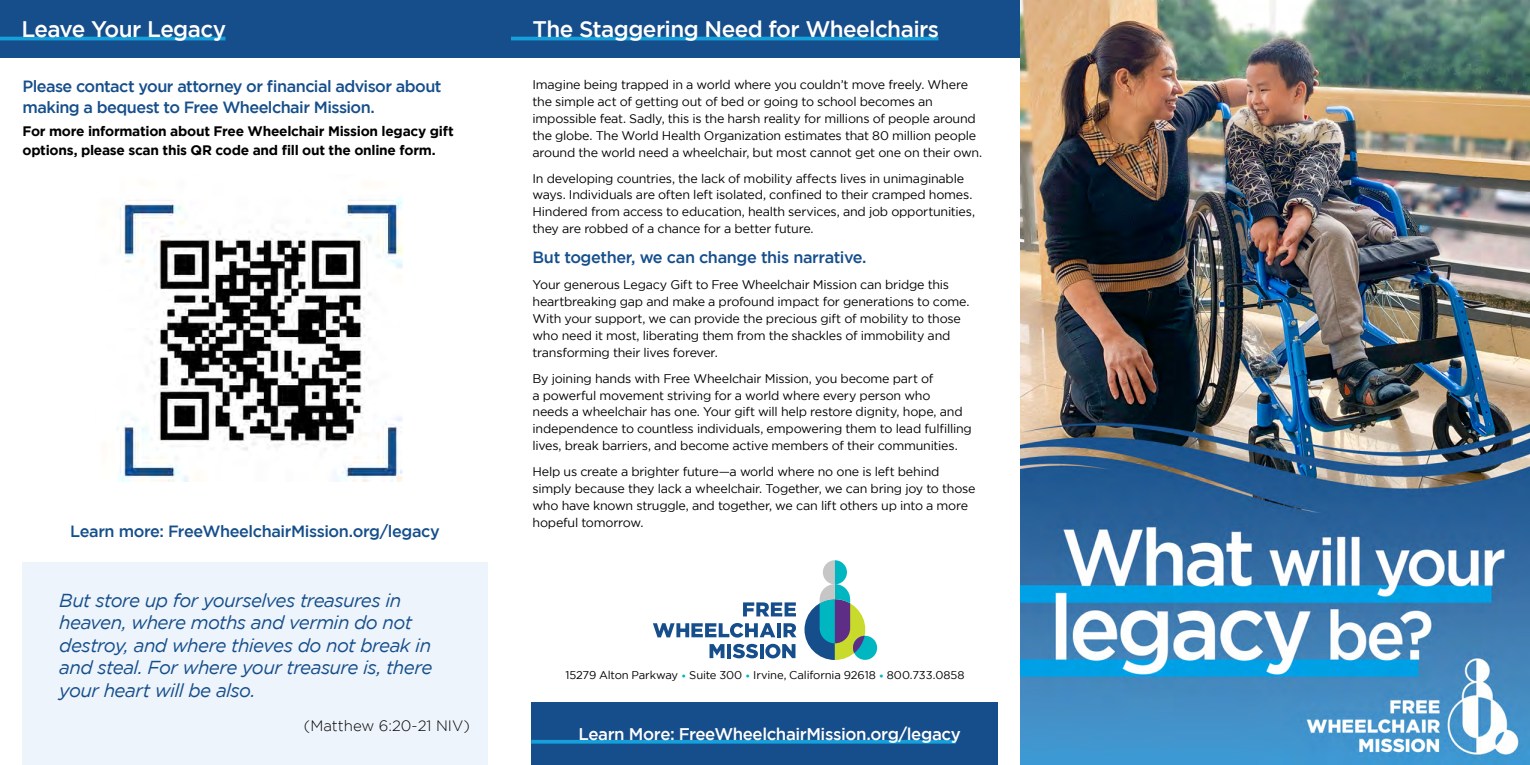
<style>
.page{position:relative;width:1530px;height:765px;background:#fff}
.page>*{position:absolute;margin:0;border:0;box-sizing:border-box;transform-origin:0 0}
.t1{font:500 22.5px "Gotham";letter-spacing:-.025em;color:#fff}
.t2{font:italic 18.75px/22.5px "Gotham";letter-spacing:-.03em;color:#154e8b}
.t3{font:500 16.88px "Gotham";letter-spacing:-.025em;color:#fff}
.t4{font:500 16.25px/21.2px "Gotham";letter-spacing:-.03em;color:#154e8b}
.t5{font:300 15px "Gotham";color:#000}
.t6{font:700 13.75px/18.8px "Gotham";letter-spacing:-.02em;color:#000}
.t7{font:12.5px/16.9px "Gotham";letter-spacing:-.015em;color:#000}
.t8{font:11.25px "Gotham";letter-spacing:-.015em;color:#000}
.s1{color:#00b6c1}
</style>
<div class="page">
<div style="left:22px;top:562px;width:466px;height:203px;background:#eef4fb"></div>
<div style="left:510px;top:0;width:510px;height:58px;background:#154e8b"></div>
<hr style="left:510px;top:37px;width:428px;height:3px;background:#16a0db">
<div style="left:0;top:0;width:510px;height:58px;background:#154e8b"></div>
<hr style="left:0;top:37px;width:225px;height:3px;background:#16a0db">
<svg style="left:743px;top:602px;width:53px;height:14px"></svg>
<svg style="left:653px;top:623px;width:122px;height:15px"></svg>
<hr style="left:777px;top:623px;width:4px;height:14px;background:#154e8b">
<svg style="left:784px;top:623px;width:12px;height:14px"></svg>
<svg style="left:710px;top:644px;width:14px;height:14px"></svg>
<hr style="left:727px;top:644px;width:4px;height:14px;background:#154e8b">
<svg style="left:733px;top:644px;width:25px;height:14px"></svg>
<hr style="left:760px;top:644px;width:4px;height:14px;background:#154e8b">
<svg style="left:765px;top:644px;width:30px;height:14px"></svg>
<div style="left:853px;top:636px;width:24px;height:24px;background:#00b6c1;border-radius:50%"></div>
<svg style="left:805px;top:560px;width:60px;height:100px"></svg>
<div style="left:531px;top:703px;width:467px;height:62px;background:#154e8b"></div>
<svg style="left:531px;top:740px;width:425px;height:4px;background:#1598d3"></svg>
<img style="left:1020px;top:0;width:510px;height:765px">
<img style="left:118px;top:197px;width:285px;height:285px">
<h1 class="t1" style="left:21px;top:16px;width:206px">Leave Your Legacy</h1>
<h1 class="t1" style="left:532px;top:16px;width:408px">The Staggering Need for Wheelchairs</h1>
<h3 class="t4" style="left:22px;top:75px;width:421px">Please contact your attorney or financial advisor about making a bequest to Free Wheelchair Mission.</h3>
<p class="t6" style="left:22px;top:122px;width:433px">For more information about Free Wheelchair Mission legacy gift options, please scan this QR code and fill out the online form.</p>
<h3 class="t4" style="left:70px;top:520px;width:371px">Learn more: FreeWheelchairMission.org/legacy</h3>
<h2 class="t2" style="left:59px;top:589px;width:375px">But store up for yourselves treasures in heaven, where moths and vermin do not destroy, and where thieves do not break in and steal. For where your treasure is, there your heart will be also.</h2>
<p class="t5" style="left:304px;top:717px;width:167px">(Matthew 6:20-21 NIV)</p>
<p class="t7" style="left:532px;top:76px;width:451px">Imagine being trapped in a world where you couldn’t move freely. Where the simple act of getting out of bed or going to school becomes an impossible feat. Sadly, this is the harsh reality for millions of people around the globe. The World Health Organization estimates that 80 million people around the world need a wheelchair, but most cannot get one on their own.</p>
<p class="t7" style="left:532px;top:170px;width:444px">In developing countries, the lack of mobility affects lives in unimaginable ways. Individuals are often left isolated, confined to their cramped homes.<br>Hindered from access to education, health services, and job opportunities, they are robbed of a chance for a better future.</p>
<h3 class="t4" style="left:532px;top:247px;width:336px">But together, we can change this narrative.</h3>
<p class="t7" style="left:532px;top:276px;width:439px">Your generous Legacy Gift to Free Wheelchair Mission can bridge this heartbreaking gap and make a profound impact for generations to come.<br>With your support, we can provide the precious gift of mobility to those who need it most, liberating them from the shackles of immobility and transforming their lives forever.</p>
<p class="t7" style="left:532px;top:370px;width:441px">By joining hands with Free Wheelchair Mission, you become part of<br>a powerful movement striving for a world where every person who<br>needs a wheelchair has one. Your gift will help restore dignity, hope, and independence to countless individuals, empowering them to lead fulfilling lives, break barriers, and become active members of their communities.</p>
<p class="t7" style="left:532px;top:463px;width:445px">Help us create a brighter future—a world where no one is left behind simply because they lack a wheelchair. Together, we can bring joy to those who have known struggle, and together, we can lift others up into a more hopeful tomorrow.</p>
<p class="t8" style="left:565px;top:669px;width:401px">15279 Alton Parkway <span class="s1">•</span> Suite 300 <span class="s1">•</span> Irvine, California 92618 <span class="s1">•</span> 800.733.0858</p>
<h3 class="t3" style="left:578px;top:724px;width:384px">Learn More: FreeWheelchairMission.org/legacy</h3>
</div>
